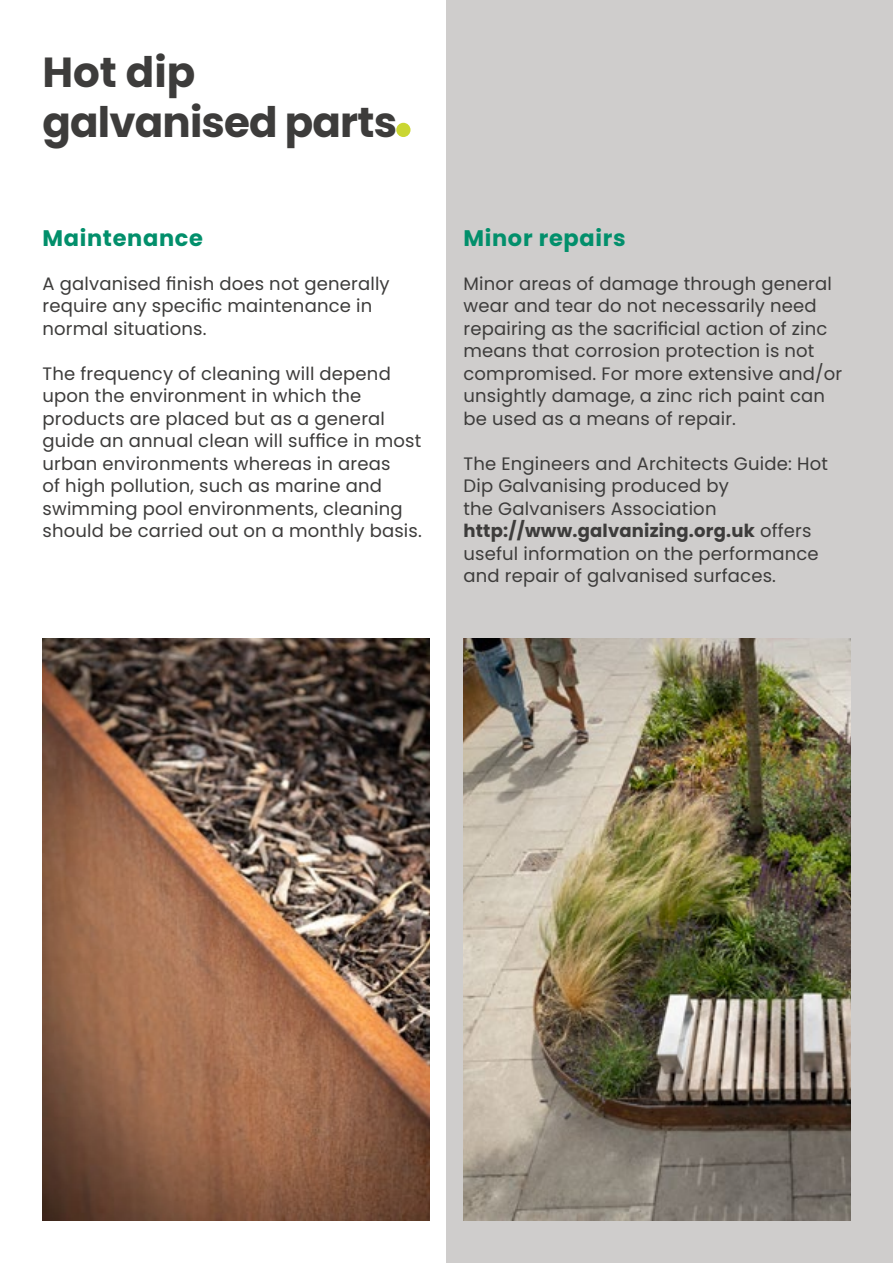
<style>
.page{position:relative;width:893px;height:1263px;background:#fff}
.page>*{position:absolute;margin:0;border:0;box-sizing:border-box;transform-origin:0 0}
.t1{font:700 42px/50.4px "Poppins";letter-spacing:-.02em;color:#3d3c3b}
.t2{font:700 22.5px "Poppins";letter-spacing:.03em;color:#028f6b}
.t3{font:18px/22.5px "Poppins";letter-spacing:.01em;color:#3d3c3b}
.s1{font-weight:700}
</style>
<div class="page">
<div style="left:446px;top:0;width:447px;height:1263px;background:#cfcdcc"></div>
<div style="left:396px;top:123px;width:14px;height:14px;background:#cad632;border-radius:50%"></div>
<img style="left:43px;top:639px;width:386px;height:581px">
<img style="left:463px;top:639px;width:387px;height:581px">
<h1 class="t1" style="left:43px;top:47px;width:356px">Hot dip galvanised parts</h1>
<p class="t2" style="left:43px;top:225px;width:162px">Maintenance</p>
<p class="t3" style="left:43px;top:272px;width:349px">A galvanised finish does not generally require any specific maintenance in normal situations.</p>
<p class="t3" style="left:43px;top:362px;width:381px">The frequency of cleaning will depend upon the environment in which the products are placed but as a general guide an annual clean will suffice in most urban environments whereas in areas<br>of high pollution, such as marine and swimming pool environments, cleaning should be carried out on a monthly basis.</p>
<p class="t2" style="left:463px;top:225px;width:164px">Minor repairs</p>
<p class="t3" style="left:463px;top:272px;width:380px">Minor areas of damage through general wear and tear do not necessarily need repairing as the sacrificial action of zinc means that corrosion protection is not compromised. For more extensive and/or unsightly damage, a zinc rich paint can be used as a means of repair.</p>
<p class="t3" style="left:463px;top:452px;width:366px">The Engineers and Architects Guide: Hot Dip Galvanising produced by<br>the Galvanisers Association <span class="s1">http://www.galvanizing.org.uk</span> offers useful information on the performance and repair of galvanised surfaces.</p>
</div>
